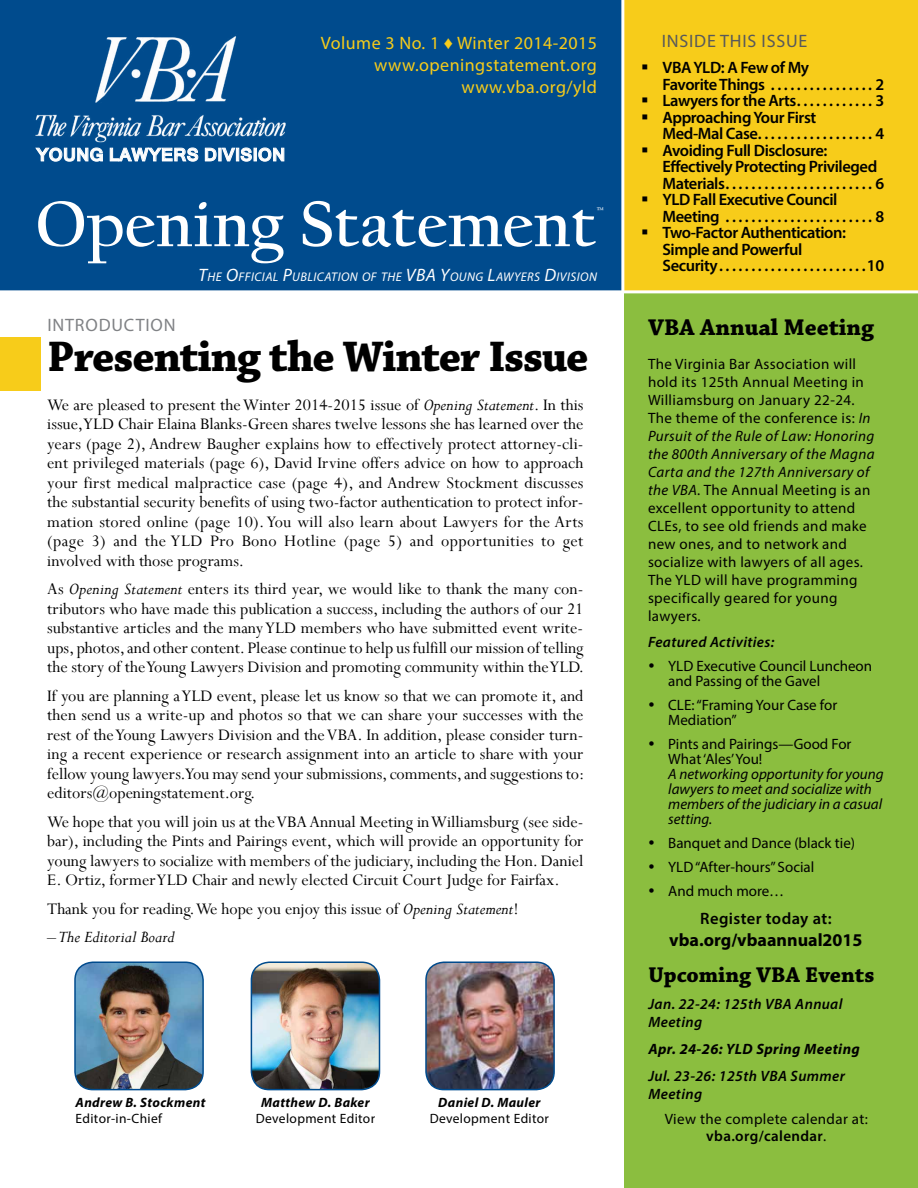
<style>
.page{position:relative;width:918px;height:1188px;background:#fff}
.page>*{position:absolute;margin:0;border:0;box-sizing:border-box;transform-origin:0 0}
.t1{font:700 67.5px "Californian FB";color:#fff}
.Article_Title{font:700 45px "Chaparral Pro";letter-spacing:-.03em;color:#000}
.Sidebar_Title{font:700 24px "Chaparral Pro";color:#000}
.Sidebar_Title_-_Upco{font:700 22.5px "Chaparral Pro";color:#000}
.Article_Body{font:18px/19.5px "Perpetua";color:#000;text-align:justify}
.Cover_Header{font:18px "Myriad Pro";letter-spacing:.025em;color:#f7cc1a}
.Sidebar_body{font:700 18px "Myriad Pro";color:#000}
.Article_Body-2{font:italic 18px "Perpetua";color:#000}
.Kicker{font:18px "Myriad Pro";letter-spacing:.045em;color:#58595b}
.Kicker-2{font:18px "Myriad Pro";letter-spacing:.045em;color:#808285}
.YLD_Logo{font:700 17.25px "Kartika";color:#fff}
.Sidebar_body-2{font:600 16.5px/16.5px "Myriad Pro";letter-spacing:-.025em;color:#000}
.Sidebar_body-3{font:600 16.5px "Myriad Pro";letter-spacing:.025em;color:#000}
.Sidebar_body-4{font:15px/18px "Myriad Pro";letter-spacing:.025em;color:#000;text-align:center}
.Sidebar_body-5{font:15px/15px "Myriad Pro";color:#000}
.t2{font:italic 15px/15px "Myriad Pro";color:#000}
.Sidebar_body-6{font:italic 600 15px/18px "Myriad Pro";letter-spacing:.025em;color:#000}
.Sidebar_body-7{font:italic 700 15px "Myriad Pro";letter-spacing:.025em;color:#000}
.Sidebar_body-8{font:13.5px/16.2px "Myriad Pro";letter-spacing:.025em;color:#000;text-align:center}
.Sidebar_body-9{font:italic 700 13.5px/16.2px "Myriad Pro";letter-spacing:.025em;color:#000}
.Official_Publication{font:italic 12.6px "Myriad Pro";letter-spacing:.035em;color:#fff}
.t3{font:700 8.7px "Californian FB";color:#fff}
.s1{font-family:"Arial"}
.s2{font-size:18px}
.s3{font-style:italic}
.s4{font-weight:400;font-style:normal}
.s5{font-weight:700;font-style:italic}
.s6{font-style:normal}
.s7{font-weight:600}
</style>
<div class="page">
<div style="left:623px;top:0;width:295px;height:291px;background:#f7cc1a"></div>
<div style="left:0;top:0;width:622px;height:292px;background:#004b8d"></div>
<hr style="left:621px;top:0;width:3px;height:293px;background:#fff">
<div style="left:624px;top:292px;width:294px;height:896px;background:#8bbe3f"></div>
<div style="left:0;top:338px;width:40px;height:54px;background:#f7cc1a"></div>
<hr style="left:0;top:290px;width:918px;height:3px;background:#fff">
<img style="left:35px;top:36px;width:251px;height:107px">
<svg style="left:35px;top:147px;width:68px;height:15px"></svg>
<svg style="left:109px;top:147px;width:90px;height:15px"></svg>
<svg style="left:205px;top:147px;width:80px;height:15px"></svg>
<img style="left:75px;top:962px;width:128px;height:128px">
<div style="left:74px;top:962px;width:130px;height:128px;border:2px solid #004b8d;border-radius:18px"></div>
<img style="left:251px;top:962px;width:129px;height:128px">
<div style="left:251px;top:962px;width:129px;height:128px;border:2px solid #004b8d;border-radius:18px"></div>
<img style="left:426px;top:962px;width:128px;height:128px">
<div style="left:425px;top:962px;width:130px;height:128px;border:2px solid #004b8d;border-radius:18px"></div>
<p class="YLD_Logo" style="left:36px;top:144px;width:251px">YOUNG LAWYERS DIVISION</p>
<p class="Cover_Header" style="left:321px;top:32px;width:278px">Volume 3 No. 1 <span class="s1">♦</span> Winter 2014-2015</p>
<p class="Cover_Header" style="left:374px;top:54px;width:224px">www.openingstatement.org</p>
<p class="Cover_Header" style="left:461px;top:75px;width:137px">www.vba.org/yld</p>
<p class="t1" style="left:36px;top:186px;width:563px">Opening Statement</p>
<p class="t3" style="left:597px;top:205px;width:8px">™</p>
<p class="Kicker-2" style="left:47px;top:314px;width:130px">INTRODUCTION</p>
<p class="Official_Publication" style="left:199px;top:269px;width:400px"><span class="s2">T</span>HE <span class="s2">O</span>FFICIAL <span class="s2">P</span>UBLICATION OF THE <span class="s2">VBA Y</span>OUNG <span class="s2">L</span>AWYERS <span class="s2">D</span>IVISION</p>
<p class="Article_Title" style="left:47px;top:330px;width:543px">Presenting the Winter Issue</p>
<p class="Article_Body" style="left:47px;top:394px;width:538px">We are pleased to present the Winter 2014-2015 issue of <span class="s3">Opening Statement</span>. In this issue, YLD Chair Elaina Blanks-Green shares twelve lessons she has learned over the years (page 2), Andrew Baugher explains how to effectively protect attorney-cli&shy;ent privileged materials (page 6), David Irvine offers advice on how to approach your first medical malpractice case (page 4), and Andrew Stockment discusses the substantial security benefits of using two-factor authentication to protect infor&shy;mation stored online (page 10). You will also learn about Lawyers for the Arts (page 3) and the YLD Pro Bono Hotline (page 5) and opportunities to get involved with those programs.</p>
<p class="Article_Body" style="left:47px;top:579px;width:538px">As <span class="s3">Opening Statement</span> enters its third year, we would like to thank the many con&shy;tributors who have made this publication a success, including the authors of our 21 substantive articles and the many YLD members who have submitted event write&shy;ups, photos, and other content. Please continue to help us fulfill our mission of telling the story of the Young Lawyers Division and promoting community within the YLD.</p>
<p class="Article_Body" style="left:47px;top:685px;width:539px">If you are planning a YLD event, please let us know so that we can promote it, and then send us a write-up and photos so that we can share your successes with the rest of the Young Lawyers Division and the VBA. In addition, please consider turn&shy;ing a recent experience or research assignment into an article to share with your fellow young lawyers. You may send your submissions, comments, and suggestions to: editors@openingstatement.org.</p>
<p class="Article_Body" style="left:47px;top:811px;width:538px">We hope that you will join us at the VBA Annual Meeting in Williamsburg (see side&shy;bar), including the Pints and Pairings event, which will provide an opportunity for young lawyers to socialize with members of the judiciary, including the Hon. Daniel E. Ortiz, former YLD Chair and newly elected Circuit Court Judge for Fairfax.</p>
<p class="Article_Body" style="left:47px;top:898px;width:473px">Thank you for reading. We hope you enjoy this issue of <span class="s3">Opening Statement</span>!</p>
<p class="Article_Body-2" style="left:47px;top:926px;width:129px">– The Editorial Board</p>
<p class="Sidebar_body-9" style="left:76px;top:1094px;width:131px">Andrew B. Stockment<br><span class="s4">Editor-in-Chief</span></p>
<p class="Sidebar_body-8" style="left:256px;top:1094px;width:121px"><span class="s5">Matthew D. Baker<br></span>Development Editor</p>
<p class="Sidebar_body-8" style="left:430px;top:1094px;width:121px"><span class="s5">Daniel D. Mauler<br></span>Development Editor</p>
<p class="Kicker" style="left:662px;top:30px;width:147px">INSIDE THIS ISSUE</p>
<p class="Sidebar_body-2" style="left:663px;top:59px;width:148px">VBA YLD: A Few of My<br>Favorite Things .................</p>
<p class="Sidebar_body-2" style="left:875px;top:75px;width:10px">2</p>
<p class="Sidebar_body-2" style="left:663px;top:92px;width:138px">Lawyers for the Arts.............</p>
<p class="Sidebar_body-2" style="left:875px;top:92px;width:10px">3</p>
<p class="Sidebar_body-2" style="left:663px;top:108px;width:155px">Approaching Your First<br>Med-Mal Case...................</p>
<p class="Sidebar_body-2" style="left:875px;top:125px;width:10px">4</p>
<p class="Sidebar_body-2" style="left:663px;top:141px;width:216px">Avoiding Full Disclosure:<br>Effectively Protecting Privileged<br>Materials........................</p>
<p class="Sidebar_body-2" style="left:875px;top:174px;width:10px">6</p>
<p class="Sidebar_body-2" style="left:663px;top:191px;width:176px">YLD Fall Executive Council<br>Meeting ........................</p>
<p class="Sidebar_body-2" style="left:875px;top:207px;width:10px">8</p>
<p class="Sidebar_body-2" style="left:663px;top:224px;width:185px">Two-Factor Authentication:<br>Simple and Powerful<br>Security.......................</p>
<p class="Sidebar_body-2" style="left:867px;top:257px;width:19px">10</p>
<p class="Sidebar_Title" style="left:648px;top:313px;width:228px">VBA Annual Meeting</p>
<p class="Sidebar_body-4" style="left:648px;top:355px;width:228px;text-align:left">The Virginia Bar Association will hold its 125th Annual Meeting in<br>Williamsburg on January 22-24.<br>The theme of the conference is: <span class="s3">In<br>Pursuit of the Rule of Law: Honoring the 800th Anniversary of the Magna<br>Carta and the 127th Anniversary of the VBA</span>. The Annual Meeting is an excellent opportunity to attend<br>CLEs, to see old friends and make new ones, and to network and socialize with lawyers of all ages.<br>The YLD will have programming specifically geared for young lawyers.</p>
<p class="Sidebar_body-6" style="left:648px;top:632px;width:128px">Featured Activities:</p>
<p class="Sidebar_body-5" style="left:668px;top:658px;width:205px">YLD Executive Council Luncheon and Passing of the Gavel</p>
<p class="Sidebar_body-5" style="left:668px;top:697px;width:171px">CLE: “Framing Your Case for<br>Mediation”</p>
<p class="t2" style="left:668px;top:736px;width:217px"><span class="s6">Pints and Pairings—Good For<br>What ‘Ales’ You!<br></span>A networking opportunity for young lawyers to meet and socialize with members of the judiciary in a casual setting.</p>
<p class="Sidebar_body-5" style="left:668px;top:835px;width:188px">Banquet and Dance (black tie)</p>
<p class="Sidebar_body-5" style="left:668px;top:859px;width:148px">YLD “After-hours” Social</p>
<p class="Sidebar_body-5" style="left:668px;top:883px;width:117px">And much more…</p>
<p class="Sidebar_body-3" style="left:700px;top:908px;width:133px">Register today at:</p>
<p class="Sidebar_body" style="left:669px;top:928px;width:195px">vba.org/vbaannual2015</p>
<p class="Sidebar_Title_-_Upco" style="left:648px;top:962px;width:228px">Upcoming VBA Events</p>
<p class="Sidebar_body-6" style="left:648px;top:994px;width:196px">Jan. 22-24: 125th VBA Annual<br>Meeting</p>
<p class="Sidebar_body-7" style="left:648px;top:1039px;width:213px">Apr. 24-26: YLD Spring Meeting</p>
<p class="Sidebar_body-6" style="left:648px;top:1066px;width:198px">Jul. 23-26: 125th VBA Summer<br>Meeting</p>
<p class="Sidebar_body-4" style="left:665px;top:1111px;width:205px;line-height:16.5px">View the complete calendar at: <span class="s7">vba.org/calendar</span>.</p>
</div>
